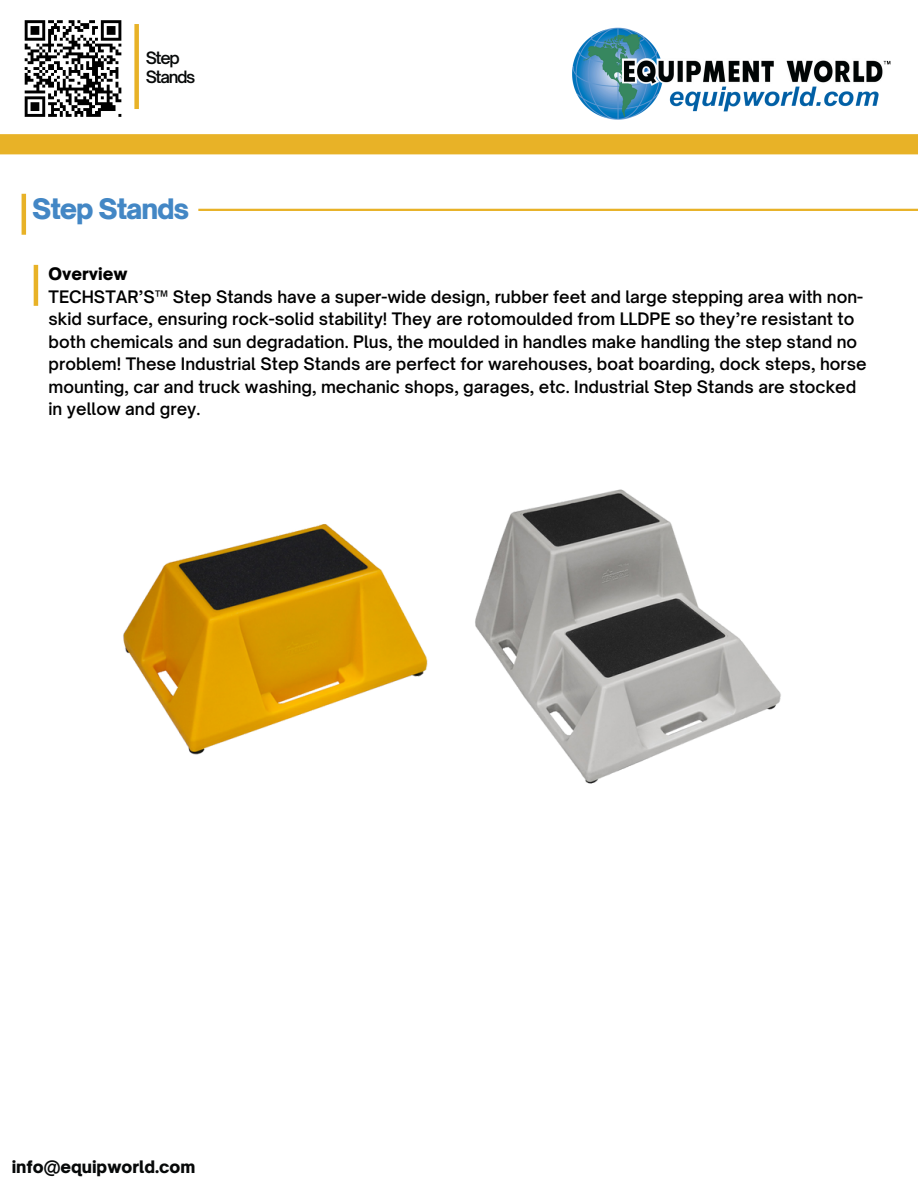
<style>
.page{position:relative;width:918px;height:1188px;background:#fff}
.page>*{position:absolute;margin:0;border:0;box-sizing:border-box;transform-origin:0 0}
.t1{font:900 27px "Open Sauce One";letter-spacing:-.04em;color:#4387c5}
.t2{font:600 16.5px/22.5px "Open Sauce One";color:#000}
.t3{font:900 16.5px "Open Sauce One";color:#070909}
.t4{font:900 16.5px "Open Sauce One";color:#000}
.t5{font:600 16.35px "Open Sauce One";letter-spacing:-.08em;color:#070909}
</style>
<div class="page">
<div style="left:0;top:134px;width:918px;height:20px;background:#e8b227"></div>
<div style="left:134px;top:24px;width:5px;height:85px;background:#e8b227"></div>
<svg style="left:24px;top:20px;width:98px;height:97px"></svg>
<img style="left:562px;top:27px;width:337px;height:108px">
<hr style="left:198px;top:209px;width:720px;height:2px;background:#e8b227">
<hr style="left:22px;top:194px;width:4px;height:41px;background:#e8b227">
<hr style="left:34px;top:265px;width:4px;height:41px;background:#e8b227">
<img style="left:123px;top:524px;width:305px;height:231px">
<img style="left:475px;top:489px;width:306px;height:295px">
<p class="t5" style="left:146px;top:48px;width:36px">Step</p>
<p class="t5" style="left:146px;top:67px;width:51px">Stands</p>
<p class="t1" style="left:32px;top:192px;width:159px">Step Stands</p>
<p class="t4" style="left:49px;top:264px;width:81px">Overview</p>
<p class="t2" style="left:49px;top:285px;width:820px">TECHSTAR’S™ Step Stands have a super-wide design, rubber feet and large stepping area with non&shy;skid surface, ensuring rock-solid stability! They are rotomoulded from LLDPE so they’re resistant to both chemicals and sun degradation. Plus, the moulded in handles make handling the step stand no problem! These Industrial Step Stands are perfect for warehouses, boat boarding, dock steps, horse mounting, car and truck washing, mechanic shops, garages, etc. Industrial Step Stands are stocked in yellow and grey.</p>
<p class="t3" style="left:12px;top:1157px;width:185px">info@equipworld.com</p>
</div>
